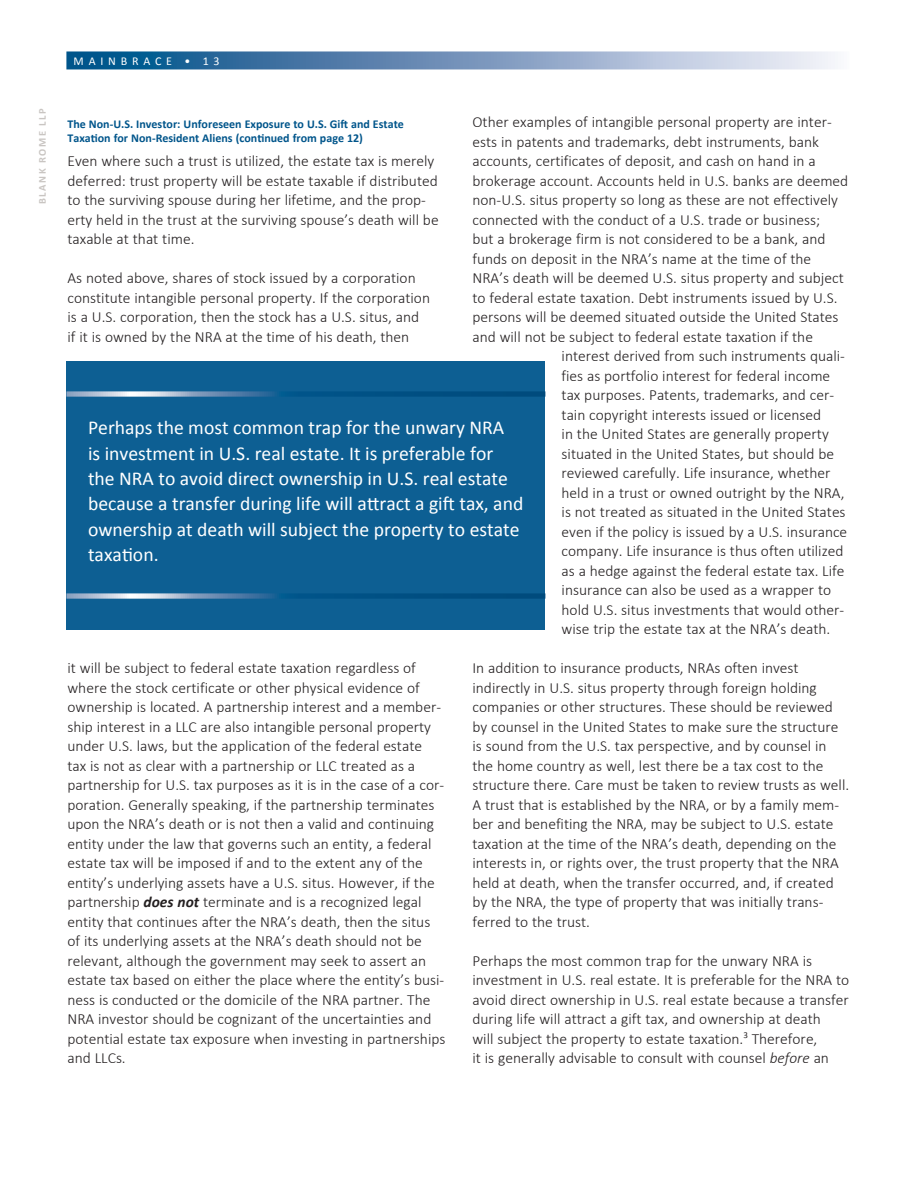
<style>
.page{position:relative;width:918px;height:1188px;background:#fff}
.page>*{position:absolute;margin:0;border:0;box-sizing:border-box;transform-origin:0 0}
.t1{font:19.65px/25.3px "Calibri";color:#fff}
.t2{font:300 15.45px/19.5px "Calibri";color:#231f20}
.t3{font:700 12px/14.2px "Calibri";color:#00558b}
.t4{font:12px "Calibri";letter-spacing:.4em;color:#fff}
.t5{font:700 10.5px "Calibri";letter-spacing:.15em;color:#c9c5c2}
.s1{font-style:italic}
.s2{font-weight:700;font-style:italic}
</style>
<div class="page">
<div style="left:66px;top:51px;width:783px;height:18px;background:linear-gradient(to right,#004482,#faeffa)"></div>
<div style="left:66px;top:362px;width:479px;height:268px;background:#0d5f93"></div>
<svg style="left:66px;top:391px;width:479px;height:6px"></svg>
<svg style="left:66px;top:593px;width:479px;height:6px"></svg>
<p class="t5" style="left:36px;top:204px;width:98px;rotate:-90deg">BLANKROME LLP</p>
<p class="t4" style="left:74px;top:53px;width:148px">MAINBRACE • 13</p>
<p class="t2" style="left:472px;top:112px;width:361px">Other examples of intangible personal property are inter-</p>
<p class="t2" style="left:472px;top:132px;width:348px">ests in patents and trademarks, debt instruments, bank</p>
<p class="t2" style="left:472px;top:151px;width:345px">accounts, certificates of deposit, and cash on hand in a</p>
<p class="t2" style="left:472px;top:171px;width:377px">brokerage account. Accounts held in U.S. banks are deemed</p>
<p class="t2" style="left:472px;top:190px;width:367px">non-U.S. situs property so long as these are not effectively</p>
<p class="t2" style="left:472px;top:210px;width:349px">connected with the conduct of a U.S. trade or business;</p>
<p class="t2" style="left:472px;top:229px;width:355px">but a brokerage firm is not considered to be a bank, and</p>
<p class="t2" style="left:472px;top:249px;width:340px">funds on deposit in the NRA’s name at the time of the</p>
<p class="t2" style="left:472px;top:268px;width:373px">NRA’s death will be deemed U.S. situs property and subject</p>
<p class="t2" style="left:472px;top:288px;width:367px">to federal estate taxation. Debt instruments issued by U.S.</p>
<p class="t2" style="left:472px;top:307px;width:368px">persons will be deemed situated outside the United States</p>
<p class="t2" style="left:472px;top:327px;width:342px">and will not be subject to federal estate taxation if the</p>
<p class="t2" style="left:562px;top:346px;width:285px">interest derived from such instruments quali-</p>
<p class="t2" style="left:562px;top:366px;width:270px">fies as portfolio interest for federal income</p>
<p class="t2" style="left:562px;top:385px;width:274px">tax purposes. Patents, trademarks, and cer-</p>
<p class="t2" style="left:562px;top:405px;width:261px">tain copyright interests issued or licensed</p>
<p class="t2" style="left:562px;top:424px;width:269px">in the United States are generally property</p>
<p class="t2" style="left:562px;top:444px;width:274px">situated in the United States, but should be</p>
<p class="t2" style="left:562px;top:463px;width:270px">reviewed carefully. Life insurance, whether</p>
<p class="t2" style="left:562px;top:483px;width:284px">held in a trust or owned outright by the NRA,</p>
<p class="t2" style="left:562px;top:502px;width:286px">is not treated as situated in the United States</p>
<p class="t2" style="left:562px;top:522px;width:287px">even if the policy is issued by a U.S. insurance</p>
<p class="t2" style="left:562px;top:541px;width:283px">company. Life insurance is thus often utilized</p>
<p class="t2" style="left:562px;top:561px;width:284px">as a hedge against the federal estate tax. Life</p>
<p class="t2" style="left:562px;top:580px;width:271px">insurance can also be used as a wrapper to</p>
<p class="t2" style="left:562px;top:600px;width:284px">hold U.S. situs investments that would other-</p>
<p class="t2" style="left:562px;top:619px;width:270px">wise trip the estate tax at the NRA’s death.</p>
<p class="t2" style="left:472px;top:658px;width:378px">In addition to insurance products, NRAs often invest indirectly in U.S. situs property through foreign holding companies or other structures. These should be reviewed by counsel in the United States to make sure the structure is sound from the U.S. tax perspective, and by counsel in the home country as well, lest there be a tax cost to the structure there. Care must be taken to review trusts as well.<br>A trust that is established by the NRA, or by a family mem&shy;ber and benefiting the NRA, may be subject to U.S. estate taxation at the time of the NRA’s death, depending on the interests in, or rights over, the trust property that the NRA held at death, when the transfer occurred, and, if created by the NRA, the type of property that was initially trans&shy;ferred to the trust.</p>
<p class="t2" style="left:472px;top:951px;width:378px">Perhaps the most common trap for the unwary NRA is investment in U.S. real estate. It is preferable for the NRA to avoid direct ownership in U.S. real estate because a transfer during life will attract a gift tax, and ownership at death<br>will subject the property to estate taxation.<sup>3</sup> Therefore,<br>it is generally advisable to consult with counsel <span class="s1">before</span> an</p>
<p class="t3" style="left:67px;top:116px;width:338px">The Non-U.S. Investor: Unforeseen Exposure to U.S. Gift and Estate<br>Taxation for Non-Resident Aliens (continued from page 12)</p>
<p class="t2" style="left:67px;top:151px;width:373px">Even where such a trust is utilized, the estate tax is merely deferred: trust property will be estate taxable if distributed to the surviving spouse during her lifetime, and the prop&shy;erty held in the trust at the surviving spouse’s death will be taxable at that time.</p>
<p class="t2" style="left:67px;top:268px;width:364px">As noted above, shares of stock issued by a corporation constitute intangible personal property. If the corporation is a U.S. corporation, then the stock has a U.S. situs, and if it is owned by the NRA at the time of his death, then</p>
<p class="t1" style="left:88px;top:415px;width:437px">Perhaps the most common trap for the unwary NRA<br>is investment in U.S. real estate. It is preferable for the NRA to avoid direct ownership in U.S. real estate because a transfer during life will attract a gift tax, and ownership at death will subject the property to estate taxation.</p>
<p class="t2" style="left:67px;top:658px;width:380px">it will be subject to federal estate taxation regardless of where the stock certificate or other physical evidence of ownership is located. A partnership interest and a member&shy;ship interest in a LLC are also intangible personal property under U.S. laws, but the application of the federal estate<br>tax is not as clear with a partnership or LLC treated as a partnership for U.S. tax purposes as it is in the case of a cor&shy;poration. Generally speaking, if the partnership terminates upon the NRA’s death or is not then a valid and continuing entity under the law that governs such an entity, a federal estate tax will be imposed if and to the extent any of the entity’s underlying assets have a U.S. situs. However, if the partnership <span class="s2">does not</span> terminate and is a recognized legal entity that continues after the NRA’s death, then the situs of its underlying assets at the NRA’s death should not be relevant, although the government may seek to assert an estate tax based on either the place where the entity’s busi&shy;ness is conducted or the domicile of the NRA partner. The NRA investor should be cognizant of the uncertainties and potential estate tax exposure when investing in partnerships and LLCs.</p>
</div>
